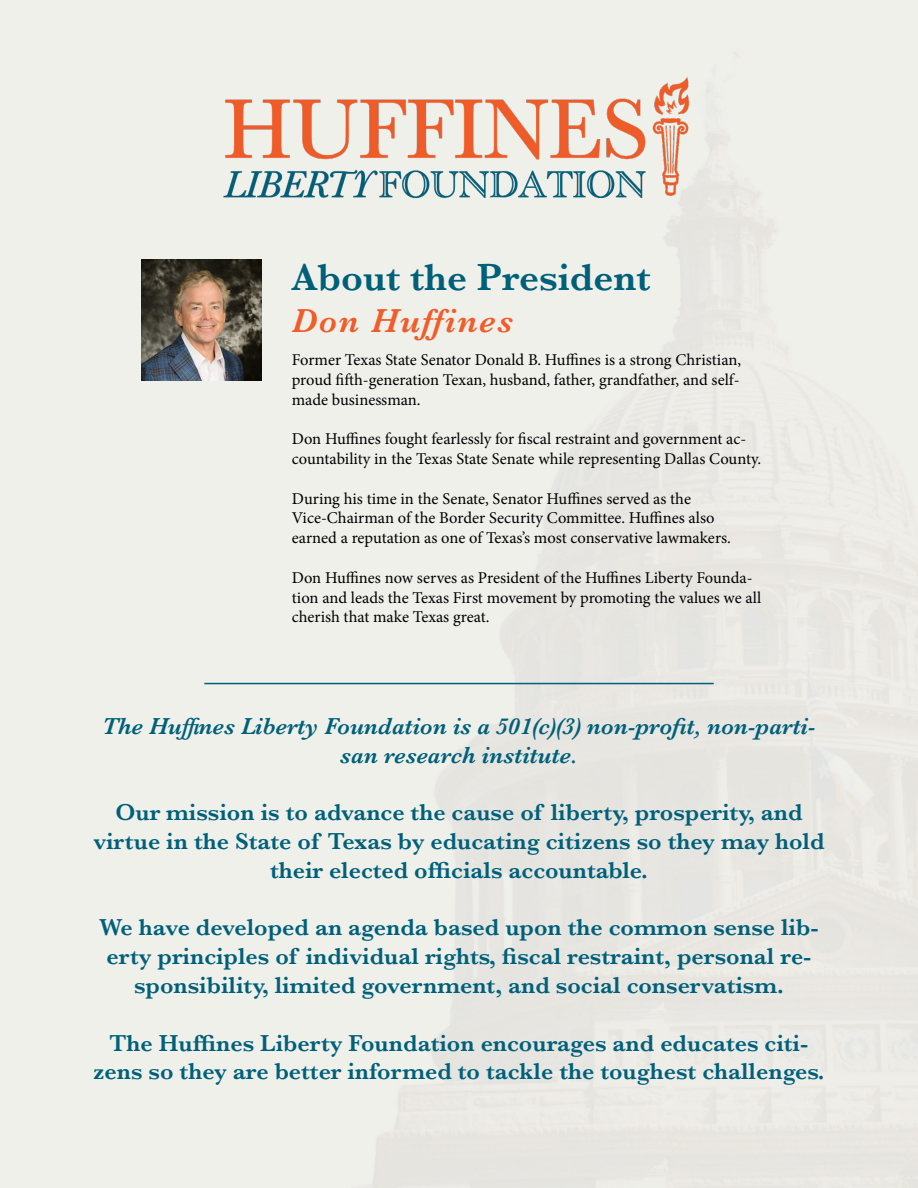
<style>
.page{position:relative;width:918px;height:1188px;background:#fff}
.page>*{position:absolute;margin:0;border:0;box-sizing:border-box;transform-origin:0 0}
.t1{font:600 39px "Baskerville";color:#00607a}
.t2{font:italic 600 34.5px "Baskerville";letter-spacing:.05em;color:#f15d2a}
.t3{font:600 24px/28.8px "Baskerville";color:#00607a;text-align:center}
.t4{font:italic 600 24px/28.8px "Baskerville";color:#00607a;text-align:center}
.t5{font:16.5px/19.8px "Minion Pro";color:#000}
</style>
<div class="page">
<img style="left:0;top:0;width:918px;height:1188px">
<img style="left:218px;top:68px;width:482px;height:141px">
<hr style="left:204px;top:683px;width:510px;height:1px;background:#00607a">
<img style="left:141px;top:259px;width:121px;height:121px">
<h1 class="t1" style="left:291px;top:250px;width:361px">About the President</h1>
<h2 class="t2" style="left:292px;top:298px;width:223px">Don Huffines</h2>
<p class="t5" style="left:292px;top:350px;width:451px;text-align:justify">Former Texas State Senator Donald B. Huffines is a strong Christian, proud fifth-generation Texan, husband, father, grandfather, and self&shy;made businessman.</p>
<p class="t5" style="left:292px;top:429px;width:471px">Don Huffines fought fearlessly for fiscal restraint and government ac&shy;countability in the Texas State Senate while representing Dallas County.</p>
<p class="t5" style="left:292px;top:489px;width:441px">During his time in the Senate, Senator Huffines served as the<br>Vice-Chairman of the Border Security Committee. Huffines also earned a reputation as one of Texas’s most conservative lawmakers.</p>
<p class="t5" style="left:292px;top:568px;width:471px">Don Huffines now serves as President of the Huffines Liberty Founda&shy;tion and leads the Texas First movement by promoting the values we all cherish that make Texas great.</p>
<h3 class="t4" style="left:102px;top:712px;width:715px">The Huffines Liberty Foundation is a 501(c)(3) non-profit, non-parti&shy;san research institute.</h3>
<h3 class="t3" style="left:93px;top:798px;width:733px">Our mission is to advance the cause of liberty, prosperity, and virtue in the State of Texas by educating citizens so they may hold their elected officials accountable.</h3>
<h3 class="t3" style="left:99px;top:913px;width:721px">We have developed an agenda based upon the common sense lib&shy;erty principles of individual rights, fiscal restraint, personal re&shy;sponsibility, limited government, and social conservatism.</h3>
<h3 class="t3" style="left:93px;top:1028px;width:733px">The Huffines Liberty Foundation encourages and educates citi&shy;zens so they are better informed to tackle the toughest challenges.</h3>
</div>
